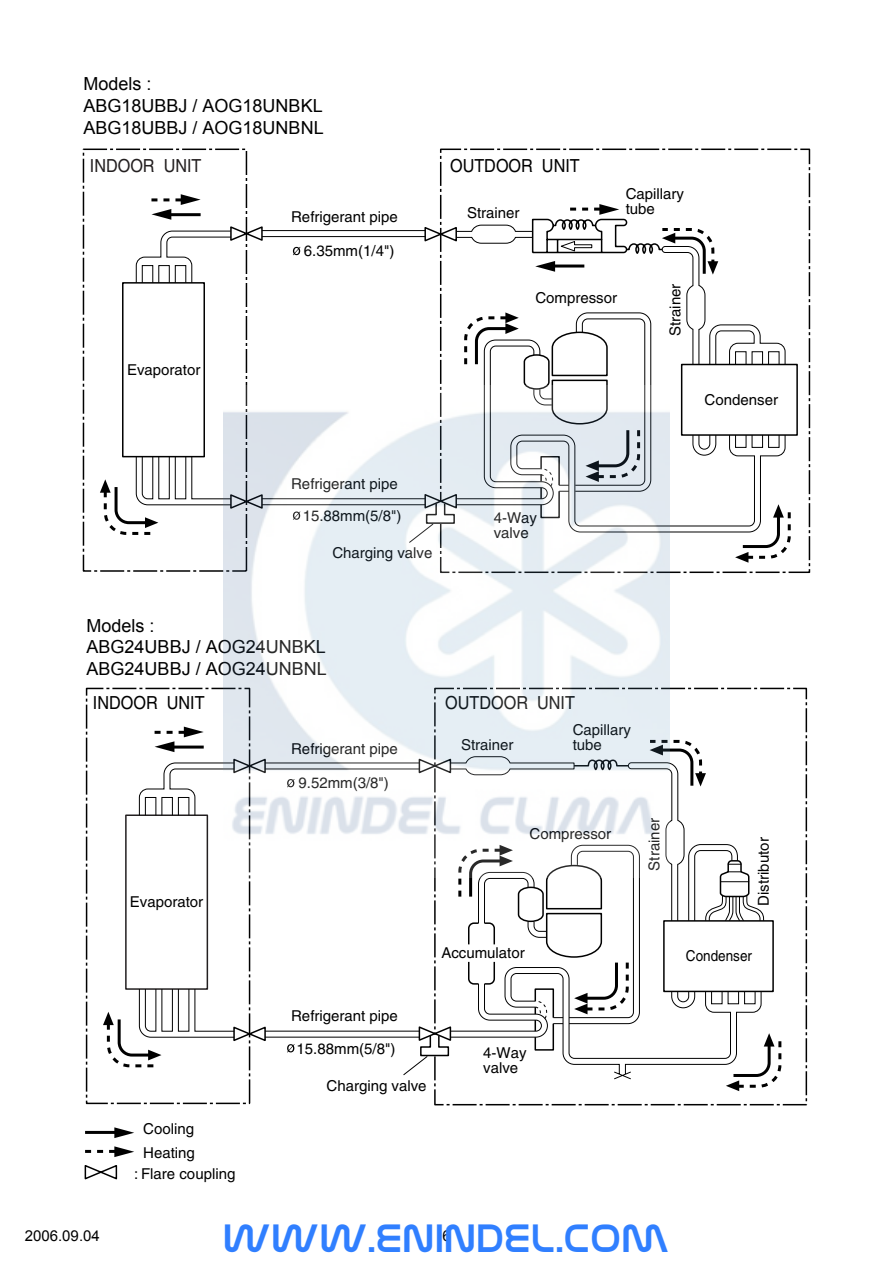
<style>
.page{position:relative;width:893px;height:1263px;background:#fff}
.page>*{position:absolute;margin:0;border:0;box-sizing:border-box;transform-origin:0 0}
.t1{font:40.05px "Nasalization Rg";color:#307fff}
.t2{font:18px/21.8px "Arial";color:#000}
.t3{font:18px "Helvetica";color:#000;scale:.9 1}
.t4{font:18px "Helvetica";color:#231f20;scale:.9 1}
.t5{font:15px/15px "Helvetica";color:#000}
.t6{font:15px "Arial";color:#000}
.t7{font:15px "Helvetica";color:#000;scale:.9 1}
</style>
<div class="page">
<div style="left:86px;top:688px;width:164px;height:416px;border:2px dashed #000"></div>
<svg style="left:434px;top:687px;width:373px;height:419px"></svg>
<hr style="left:265px;top:1031px;width:154px;height:1px;background:#000">
<hr style="left:265px;top:1037px;width:154px;height:1px;background:#000">
<div style="left:125px;top:814px;width:83px;height:176px;border:2px solid #231f20"></div>
<svg style="left:103px;top:988px;width:164px;height:81px"></svg>
<svg style="left:139px;top:727px;width:84px;height:89px"></svg>
<hr style="left:85px;top:1131px;width:36px;height:3px;background:#000">
<svg style="left:114px;top:1127px;width:20px;height:11px"></svg>
<svg style="left:85px;top:1146px;width:49px;height:11px"></svg>
<svg style="left:84px;top:1165px;width:34px;height:15px"></svg>
<svg style="left:287px;top:1044px;width:7px;height:9px"></svg>
<div style="left:83px;top:149px;width:164px;height:423px;border:2px dashed #000"></div>
<svg style="left:440px;top:148px;width:371px;height:426px"></svg>
<svg style="left:735px;top:504px;width:57px;height:59px"></svg>
<div style="left:122px;top:282px;width:83px;height:175px;border:2px solid #000"></div>
<hr style="left:262px;top:230px;width:163px;height:1px;background:#000">
<hr style="left:262px;top:236px;width:163px;height:1px;background:#000">
<svg style="left:100px;top:456px;width:123px;height:79px"></svg>
<svg style="left:135px;top:194px;width:129px;height:90px"></svg>
<svg style="left:293px;top:247px;width:7px;height:8px"></svg>
<svg style="left:423px;top:204px;width:295px;height:73px"></svg>
<svg style="left:510px;top:246px;width:275px;height:287px"></svg>
<svg style="left:440px;top:312px;width:211px;height:74px"></svg>
<svg style="left:402px;top:738px;width:380px;height:353px"></svg>
<div style="left:663px;top:920px;width:110px;height:72px;background:#fff;border:2px solid #000"></div>
<img style="left:223px;top:386px;width:446px;height:491px">
<p class="t2" style="left:83px;top:73px;width:242px">Models :<br>ABG18UBBJ / AOG18UNBKL<br>ABG18UBBJ / AOG18UNBNL</p>
<p class="t4" style="left:90px;top:155px;width:125px">INDOOR UNIT</p>
<p class="t5" style="left:127px;top:362px;width:75px">Evaporator</p>
<p class="t5" style="left:291px;top:210px;width:108px">Refrigerant pipe</p>
<p class="t5" style="left:304px;top:244px;width:92px">6.35mm(1/4")</p>
<p class="t3" style="left:450px;top:155px;width:145px">OUTDOOR UNIT</p>
<p class="t5" style="left:467px;top:206px;width:54px">Strainer</p>
<p class="t5" style="left:625px;top:186px;width:60px">Capillary tube</p>
<p class="t5" style="left:535px;top:290px;width:83px">Compressor</p>
<p class="t5" style="left:667px;top:336px;width:54px;rotate:-90deg">Strainer</p>
<p class="t5" style="left:704px;top:392px;width:75px">Condenser</p>
<p class="t5" style="left:291px;top:477px;width:108px">Refrigerant pipe</p>
<p class="t5" style="left:303px;top:508px;width:100px">15.88mm(5/8")</p>
<p class="t5" style="left:332px;top:545px;width:102px">Charging valve</p>
<p class="t5" style="left:494px;top:510px;width:45px">4-Way valve</p>
<p class="t2" style="left:87px;top:615px;width:242px">Models :<br>ABG24UBBJ / AOG24UNBKL<br>ABG24UBBJ / AOG24UNBNL</p>
<p class="t3" style="left:93px;top:692px;width:125px">INDOOR UNIT</p>
<p class="t5" style="left:130px;top:895px;width:75px">Evaporator</p>
<p class="t5" style="left:291px;top:741px;width:108px">Refrigerant pipe</p>
<p class="t5" style="left:298px;top:776px;width:92px">9.52mm(3/8")</p>
<p class="t3" style="left:445px;top:692px;width:145px">OUTDOOR UNIT</p>
<p class="t5" style="left:461px;top:737px;width:54px">Strainer</p>
<p class="t5" style="left:572px;top:722px;width:60px">Capillary tube</p>
<p class="t5" style="left:529px;top:826px;width:83px">Compressor</p>
<p class="t5" style="left:646px;top:871px;width:54px;rotate:-90deg">Strainer</p>
<p class="t5" style="left:441px;top:945px;width:85px">Accumulator</p>
<p class="t5" style="left:143px;top:1117px;width:53px;line-height:23.2px">Cooling<br>Heating</p>
<p class="t5" style="left:134px;top:1167px;width:103px">: Flare coupling</p>
<p class="t5" style="left:291px;top:1008px;width:108px">Refrigerant pipe</p>
<p class="t5" style="left:296px;top:1041px;width:100px">15.88mm(5/8")</p>
<p class="t5" style="left:326px;top:1078px;width:102px">Charging valve</p>
<p class="t5" style="left:483px;top:1045px;width:45px">4-Way valve</p>
<p class="t5" style="left:756px;top:906px;width:70px;rotate:-90deg">Distributor</p>
<p class="t7" style="left:686px;top:947px;width:75px">Condenser</p>
<h1 class="t1" style="left:223px;top:1215px;width:448px">WWW.ENINDEL.COM</h1>
<p class="t6" style="left:25px;top:1226px;width:77px">2006.09.04</p>
<p class="t6" style="left:442px;top:1226px;width:10px">6</p>
</div>
